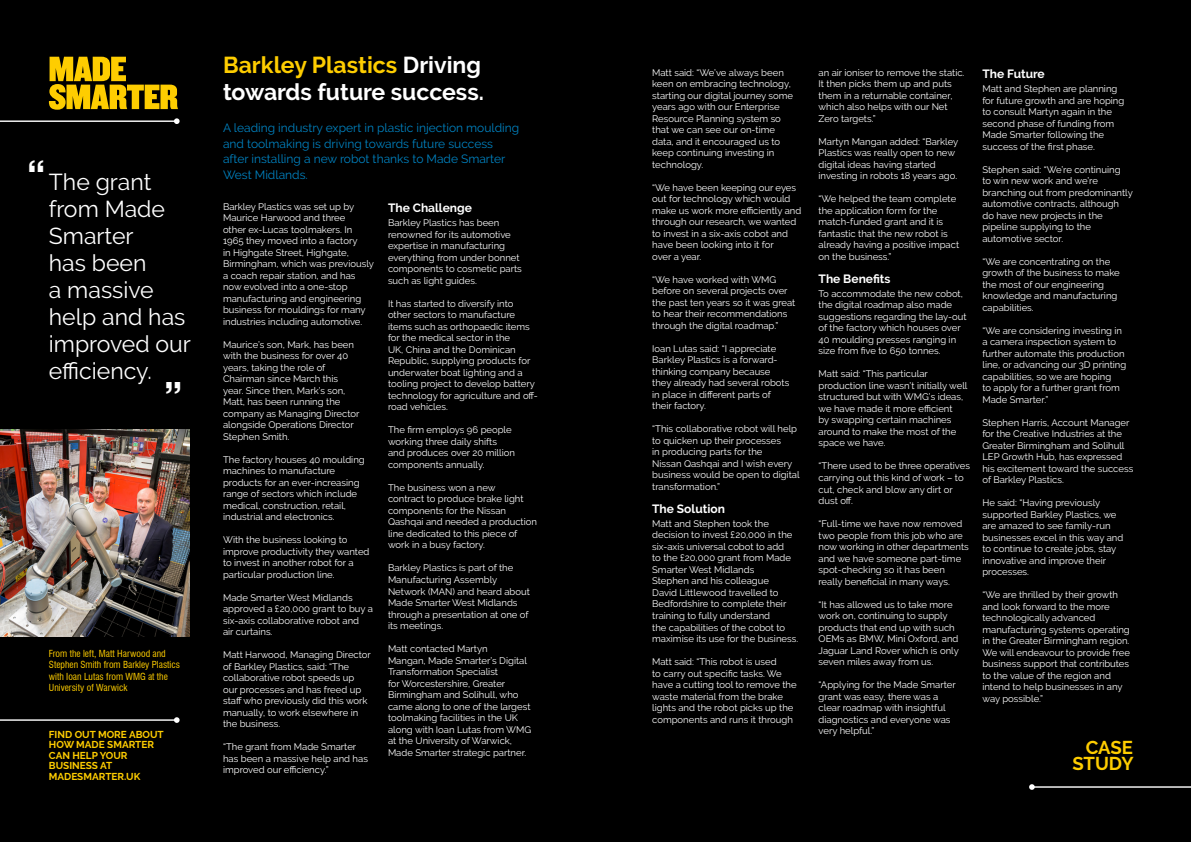
<style>
.page{position:relative;width:1191px;height:842px;background:#000}
.page>*{position:absolute;margin:0;border:0;box-sizing:border-box;transform-origin:0 0}
.t1{font:700 condensed 44px "Swiss 721 BT";color:#fff}
.t2{font:23px/27px "Raleway";color:#fff}
.t3{font:700 23px/27px "Raleway";color:#fff}
.t4{font:700 18.5px/15.6px "Raleway";letter-spacing:-.005em;color:#fecd00;text-align:right}
.t5{font:12px/15.5px "Raleway";color:#0083c2}
.t6{font:700 12px "Raleway";color:#fff}
.t7{font:700 10px/10.6px "Raleway";color:#fecd00}
.t8{font:9.5px/11.5px "Raleway";color:#fff}
.t9{font:condensed 9.5px/11.5px "Swiss 721 BT";color:#fecd00}
.s1{color:#fecd00}
</style>
<div class="page">
<svg style="left:49px;top:57px;width:129px;height:53px"></svg>
<hr style="left:0;top:120px;width:177px;height:2px;background:#fff">
<svg style="left:174px;top:118px;width:6px;height:6px"></svg>
<hr style="left:0;top:719px;width:177px;height:2px;background:#fff">
<svg style="left:174px;top:717px;width:6px;height:6px"></svg>
<img style="left:0;top:429px;width:190px;height:207px">
<hr style="left:1032px;top:786px;width:159px;height:2px;background:#fff">
<svg style="left:1029px;top:784px;width:5px;height:6px"></svg>
<h1 class="t1" style="left:27px;top:152px;width:21px">“</h1>
<h2 class="t2" style="left:49px;top:169px;width:144px">The grant from Made<br>Smarter<br>has been<br>a massive help and has improved our efficiency.</h2>
<h1 class="t1" style="left:183px;top:402px;width:21px;rotate:-180deg">“</h1>
<p class="t9" style="left:49px;top:648px;width:133px">From the left, Matt Harwood and<br>Stephen Smith from Barkley Plastics with Ioan Lutas from WMG at the<br>University of Warwick</p>
<p class="t7" style="left:49px;top:729px;width:116px">FIND OUT MORE ABOUT<br>HOW MADE SMARTER<br>CAN HELP YOUR<br>BUSINESS AT<br>MADESMARTER.UK</p>
<h2 class="t3" style="left:223px;top:51px;width:262px"><span class="s1">Barkley Plastics</span> Driving towards future success.</h2>
<p class="t5" style="left:223px;top:120px;width:298px">A leading industry expert in plastic injection moulding and toolmaking is driving towards future success after installing a new robot thanks to Made Smarter West Midlands.</p>
<p class="t8" style="left:223px;top:201px;width:152px">Barkley Plastics was set up by<br>Maurice Harwood and three<br>other ex-Lucas toolmakers. In<br>1965 they moved into a factory<br>in Highgate Street, Highgate,<br>Birmingham, which was previously a coach repair station, and has now evolved into a one-stop manufacturing and engineering business for mouldings for many industries including automotive.</p>
<p class="t8" style="left:223px;top:339px;width:138px">Maurice’s son, Mark, has been with the business for over 40 years, taking the role of<br>Chairman since March this year. Since then, Mark’s son,<br>Matt, has been running the company as Managing Director alongside Operations Director<br>Stephen Smith.</p>
<p class="t8" style="left:223px;top:454px;width:143px">The factory houses 40 moulding machines to manufacture products for an ever-increasing range of sectors which include medical, construction, retail, industrial and electronics.</p>
<p class="t8" style="left:223px;top:534px;width:148px">With the business looking to improve productivity they wanted to invest in another robot for a particular production line.</p>
<p class="t8" style="left:223px;top:592px;width:151px">Made Smarter West Midlands approved a £20,000 grant to buy a six-axis collaborative robot and<br>air curtains.</p>
<p class="t8" style="left:223px;top:649px;width:149px">Matt Harwood, Managing Director of Barkley Plastics, said: “The collaborative robot speeds up our processes and has freed up staff who previously did this work manually, to work elsewhere in the business.</p>
<p class="t8" style="left:223px;top:741px;width:146px">“The grant from Made Smarter has been a massive help and has improved our efficiency.”</p>
<p class="t6" style="left:388px;top:201px;width:85px">The Challenge</p>
<p class="t8" style="left:388px;top:217px;width:135px">Barkley Plastics has been renowned for its automotive expertise in manufacturing everything from under bonnet components to cosmetic parts such as light guides.</p>
<p class="t8" style="left:388px;top:298px;width:151px">It has started to diversify into other sectors to manufacture items such as orthopaedic items for the medical sector in the<br>UK, China and the Dominican<br>Republic, supplying products for underwater boat lighting and a tooling project to develop battery technology for agriculture and off&shy;road vehicles.</p>
<p class="t8" style="left:388px;top:424px;width:128px">The firm employs 96 people working three daily shifts and produces over 20 million components annually.</p>
<p class="t8" style="left:388px;top:482px;width:150px">The business won a new<br>contract to produce brake light components for the Nissan<br>Qashqai and needed a production line dedicated to this piece of work in a busy factory.</p>
<p class="t8" style="left:388px;top:562px;width:143px">Barkley Plastics is part of the<br>Manufacturing Assembly<br>Network (MAN) and heard about<br>Made Smarter West Midlands through a presentation at one of its meetings.</p>
<p class="t8" style="left:388px;top:643px;width:145px">Matt contacted Martyn<br>Mangan, Made Smarter’s Digital<br>Transformation Specialist<br>for Worcestershire, Greater<br>Birmingham and Solihull, who came along to one of the largest toolmaking facilities in the UK along with Ioan Lutas from WMG at the University of Warwick,<br>Made Smarter strategic partner.</p>
<p class="t8" style="left:652px;top:67px;width:142px">Matt said: “We’ve always been keen on embracing technology, starting our digital journey some years ago with our Enterprise<br>Resource Planning system so that we can see our on-time data, and it encouraged us to keep continuing investing in technology.</p>
<p class="t8" style="left:652px;top:182px;width:151px">“We have been keeping our eyes out for technology which would make us work more efficiently and through our research, we wanted to invest in a six-axis cobot and have been looking into it for<br>over a year.</p>
<p class="t8" style="left:652px;top:274px;width:145px">“We have worked with WMG before on several projects over the past ten years so it was great to hear their recommendations through the digital roadmap.”</p>
<p class="t8" style="left:652px;top:343px;width:139px">Ioan Lutas said: “I appreciate<br>Barkley Plastics is a forward&shy;thinking company because they already had several robots in place in different parts of their factory.</p>
<p class="t8" style="left:652px;top:423px;width:149px">“This collaborative robot will help to quicken up their processes<br>in producing parts for the<br>Nissan Qashqai and I wish every business would be open to digital transformation.”</p>
<p class="t6" style="left:652px;top:501px;width:74px">The Solution</p>
<p class="t8" style="left:652px;top:518px;width:147px">Matt and Stephen took the decision to invest £20,000 in the six-axis universal cobot to add<br>to the £20,000 grant from Made<br>Smarter West Midlands<br>Stephen and his colleague<br>David Littlewood travelled to<br>Bedfordshire to complete their training to fully understand<br>the capabilities of the cobot to maximise its use for the business.</p>
<p class="t8" style="left:652px;top:656px;width:146px">Matt said: “This robot is used<br>to carry out specific tasks. We have a cutting tool to remove the waste material from the brake lights and the robot picks up the components and runs it through</p>
<p class="t8" style="left:818px;top:66px;width:147px">an air ioniser to remove the static.<br>It then picks them up and puts them in a returnable container, which also helps with our Net<br>Zero targets.”</p>
<p class="t8" style="left:818px;top:136px;width:141px">Martyn Mangan added: “Barkley<br>Plastics was really open to new digital ideas having started investing in robots 18 years ago.</p>
<p class="t8" style="left:818px;top:193px;width:142px">“We helped the team complete the application form for the match-funded grant and it is fantastic that the new robot is already having a positive impact on the business.”</p>
<p class="t6" style="left:818px;top:271px;width:73px">The Benefits</p>
<p class="t8" style="left:818px;top:288px;width:150px">To accommodate the new cobot, the digital roadmap also made suggestions regarding the lay-out of the factory which houses over<br>40 moulding presses ranging in size from five to 650 tonnes.</p>
<p class="t8" style="left:818px;top:368px;width:150px">Matt said: “This particular production line wasn’t initially well structured but with WMG’s ideas, we have made it more efficient<br>by swapping certain machines around to make the most of the space we have.</p>
<p class="t8" style="left:818px;top:460px;width:153px">“There used to be three operatives carrying out this kind of work – to cut, check and blow any dirt or dust off.</p>
<p class="t8" style="left:818px;top:518px;width:152px">“Full-time we have now removed two people from this job who are now working in other departments and we have someone part-time spot-checking so it has been really beneficial in many ways.</p>
<p class="t8" style="left:818px;top:598px;width:142px">“It has allowed us to take more work on, continuing to supply products that end up with such<br>OEMs as BMW, Mini Oxford, and<br>Jaguar Land Rover which is only seven miles away from us.</p>
<p class="t8" style="left:818px;top:679px;width:139px">“Applying for the Made Smarter grant was easy, there was a clear roadmap with insightful diagnostics and everyone was very helpful.”</p>
<p class="t6" style="left:982px;top:67px;width:64px">The Future</p>
<p class="t8" style="left:982px;top:83px;width:143px">Matt and Stephen are planning for future growth and are hoping to consult Martyn again in the second phase of funding from<br>Made Smarter following the success of the first phase.</p>
<p class="t8" style="left:982px;top:164px;width:152px">Stephen said: “We’re continuing<br>to win new work and we’re branching out from predominantly automotive contracts, although do have new projects in the pipeline supplying to the automotive sector.</p>
<p class="t8" style="left:982px;top:256px;width:139px">“We are concentrating on the growth of the business to make the most of our engineering knowledge and manufacturing capabilities.</p>
<p class="t8" style="left:982px;top:325px;width:145px">“We are considering investing in a camera inspection system to further automate this production line, or advancing our 3D printing capabilities, so we are hoping<br>to apply for a further grant from<br>Made Smarter.”</p>
<p class="t8" style="left:982px;top:417px;width:152px">Stephen Harris, Account Manager for the Creative Industries at the<br>Greater Birmingham and Solihull<br>LEP Growth Hub, has expressed his excitement toward the success of Barkley Plastics.</p>
<p class="t8" style="left:982px;top:497px;width:142px">He said: “Having previously supported Barkley Plastics, we are amazed to see family-run businesses excel in this way and to continue to create jobs, stay innovative and improve their processes.</p>
<p class="t8" style="left:982px;top:589px;width:149px">“We are thrilled by their growth and look forward to the more technologically advanced manufacturing systems operating in the Greater Birmingham region.<br>We will endeavour to provide free business support that contributes to the value of the region and intend to help businesses in any way possible.”</p>
<h3 class="t4" style="left:1072px;top:740px;width:63px">CASE<br>STUDY</h3>
</div>
